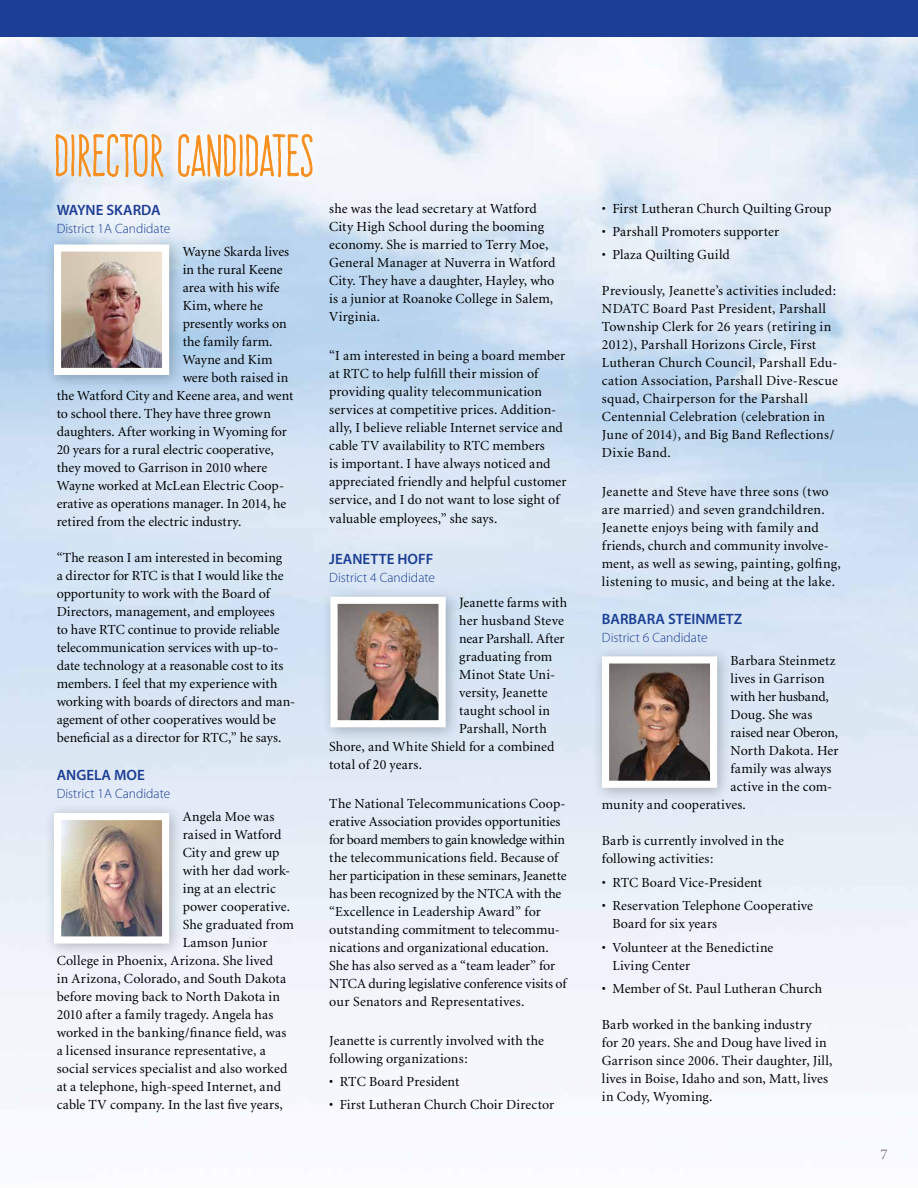
<style>
.page{position:relative;width:918px;height:1188px;background:#fff}
.page>*{position:absolute;margin:0;border:0;box-sizing:border-box;transform-origin:0 0}
.t1{font:51px "Frente H1";letter-spacing:-.02em;color:#f78f1e}
.t2{font:600 15px "Myriad Pro";color:#1c3e94}
.t3{font:15px "Minion Pro";color:#807d7f}
.t4{font:13.8px/18px "Minion";letter-spacing:.01em;color:#000}
.t5{font:13.8px "Minion";letter-spacing:-.01em;color:#000}
.t6{font:300 13.5px "Myriad Pro";color:#1c3e94}
.s1{font-size:14.25px}
</style>
<div class="page">
<svg style="left:46px;top:125px;width:276px;height:62px;fill:#eaf0f9"></svg>
<svg style="left:55px;top:114px;width:108px;height:108px"></svg>
<svg style="left:178px;top:117px;width:135px;height:105px"></svg>
<div style="left:0;top:0;width:918px;height:37px;background:#1c3e94"></div>
<div style="left:44px;top:234px;width:140px;height:156px;background:#000;opacity:.25"></div>
<img style="left:62px;top:252px;width:99px;height:115px">
<div style="left:54px;top:244px;width:115px;height:131px;border:7px solid #fff"></div>
<div style="left:44px;top:803px;width:140px;height:156px;background:#000;opacity:.25"></div>
<img style="left:62px;top:821px;width:99px;height:115px">
<div style="left:54px;top:813px;width:115px;height:131px;border:7px solid #fff"></div>
<div style="left:320px;top:587px;width:141px;height:156px;background:#000;opacity:.25"></div>
<img style="left:338px;top:605px;width:100px;height:114px">
<div style="left:330px;top:597px;width:116px;height:130px;border:7px solid #fff"></div>
<div style="left:592px;top:646px;width:140px;height:157px;background:#000;opacity:.25"></div>
<img style="left:610px;top:664px;width:99px;height:116px">
<div style="left:602px;top:656px;width:115px;height:132px;border:7px solid #fff"></div>
<h1 class="t1" style="left:53px;top:127px;width:262px">DIRECTOR CANDIDATES</h1>
<p class="t2" style="left:57px;top:201px;width:106px">WAYNE SKARDA</p>
<p class="t6" style="left:57px;top:221px;width:115px">District 1A Candidate</p>
<p class="t4" style="left:183px;top:243px;width:108px">Wayne Skarda lives</p>
<p class="t4" style="left:183px;top:261px;width:101px">in the rural Keene</p>
<p class="t4" style="left:183px;top:279px;width:99px">area with his wife</p>
<p class="t4" style="left:183px;top:297px;width:82px">Kim, where he</p>
<p class="t5" style="left:183px;top:317px;width:105px">presently works on</p>
<p class="t4" style="left:183px;top:333px;width:91px">the family farm.</p>
<p class="t4" style="left:183px;top:351px;width:91px">Wayne and Kim</p>
<p class="t4" style="left:183px;top:369px;width:107px">were both raised in</p>
<p class="t5" style="left:57px;top:389px;width:238px">the Watford City and Keene area, and went</p>
<p class="t4" style="left:57px;top:405px;width:216px">to school there. They have three grown</p>
<p class="t4" style="left:57px;top:423px;width:232px">daughters. After working in Wyoming for</p>
<p class="t4" style="left:57px;top:441px;width:219px">20 years for a rural electric cooperative,</p>
<p class="t4" style="left:57px;top:459px;width:212px">they moved to Garrison in 2010 where</p>
<p class="t4" style="left:57px;top:477px;width:229px">Wayne worked at McLean Electric Coop-</p>
<p class="t4" style="left:57px;top:495px;width:231px">erative as operations manager. In 2014, he</p>
<p class="t4" style="left:57px;top:513px;width:186px">retired from the electric industry.</p>
<p class="t4" style="left:57px;top:549px;width:240px">“The reason I am interested in becoming<br>a director for RTC is that I would like the opportunity to work with the Board of Directors, management, and employees<br>to have RTC continue to provide reliable telecommunication services with up-to&shy;date technology at a reasonable cost to its members. I feel that my experience with working with boards of directors and man&shy;agement of other cooperatives would be beneficial as a director for RTC,” he says.</p>
<p class="t2" style="left:57px;top:766px;width:90px">ANGELA MOE</p>
<p class="t6" style="left:57px;top:786px;width:115px">District 1A Candidate</p>
<p class="t4" style="left:183px;top:808px;width:93px">Angela Moe was</p>
<p class="t4" style="left:183px;top:826px;width:100px">raised in Watford</p>
<p class="t4" style="left:183px;top:844px;width:98px">City and grew up</p>
<p class="t4" style="left:183px;top:862px;width:109px">with her dad work-</p>
<p class="t4" style="left:183px;top:880px;width:95px">ing at an electric</p>
<p class="t4" style="left:183px;top:898px;width:109px">power cooperative.</p>
<p class="t4" style="left:183px;top:916px;width:113px">She graduated from</p>
<p class="t4" style="left:183px;top:934px;width:86px">Lamson Junior</p>
<p class="t4" style="left:57px;top:952px;width:218px">College in Phoenix, Arizona. She lived</p>
<p class="t4" style="left:57px;top:970px;width:231px">in Arizona, Colorado, and South Dakota</p>
<p class="t4" style="left:57px;top:988px;width:225px">before moving back to North Dakota in</p>
<p class="t4" style="left:57px;top:1006px;width:218px">2010 after a family tragedy. Angela has</p>
<p class="t4" style="left:57px;top:1024px;width:231px">worked in the banking/finance field, was</p>
<p class="t4" style="left:57px;top:1042px;width:211px">a licensed insurance representative, a</p>
<p class="t4" style="left:57px;top:1060px;width:232px">social services specialist and also worked</p>
<p class="t4" style="left:57px;top:1078px;width:226px">at a telephone, high-speed Internet, and</p>
<p class="t4" style="left:57px;top:1096px;width:228px">cable TV company. In the last five years,</p>
<p class="t4" style="left:329px;top:200px;width:228px">she was the lead secretary at Watford City High School during the booming economy. She is married to Terry Moe, General Manager at Nuverra in Watford City. They have a daughter, Hayley, who is a junior at Roanoke College in Salem, Virginia.</p>
<p class="t4" style="left:329px;top:347px;width:239px">“I am interested in being a board member at RTC to help fulfill their mission of providing quality telecommunication services at competitive prices. Addition&shy;ally, I believe reliable Internet service and cable TV availability to RTC members<br>is important. I have always noticed and appreciated friendly and helpful customer service, and I do not want to lose sight of</p>
<p class="t4" style="left:329px;top:510px;width:170px">valuable employees,” she says.</p>
<p class="t2" style="left:329px;top:550px;width:106px">JEANETTE HOFF</p>
<p class="t6" style="left:329px;top:570px;width:107px">District 4 Candidate</p>
<p class="t4" style="left:459px;top:594px;width:110px"><span class="s1">J</span>eanette farms with</p>
<p class="t4" style="left:459px;top:612px;width:106px">her husband Steve</p>
<p class="t4" style="left:459px;top:630px;width:107px">near Parshall. After</p>
<p class="t4" style="left:459px;top:648px;width:95px">graduating from</p>
<p class="t4" style="left:459px;top:666px;width:97px">Minot State Uni-</p>
<p class="t4" style="left:459px;top:684px;width:90px">versity, Jeanette</p>
<p class="t4" style="left:459px;top:702px;width:92px">taught school in</p>
<p class="t4" style="left:459px;top:720px;width:89px">Parshall, North</p>
<p class="t4" style="left:329px;top:738px;width:227px">Shore, and White Shield for a combined</p>
<p class="t4" style="left:329px;top:756px;width:94px">total of 20 years.</p>
<p class="t4" style="left:329px;top:795px;width:239px">The National Telecommunications Coop&shy;erative Association provides opportunities for board members to gain knowledge within the telecommunications field. Because of her participation in these seminars, Jeanette has been recognized by the NTCA with the “Excellence in Leadership Award” for outstanding commitment to telecommu&shy;nications and organizational education.<br>She has also served as a “team leader” for NTCA during legislative conference visits of our Senators and Representatives.</p>
<p class="t4" style="left:329px;top:1032px;width:216px">Jeanette is currently involved with the following organizations:</p>
<p class="t4" style="left:329px;top:1073px;width:132px">• RTC Board President</p>
<p class="t4" style="left:329px;top:1097px;width:226px">• First Lutheran Church Choir Director</p>
<p class="t4" style="left:602px;top:200px;width:231px">• First Lutheran Church Quilting Group</p>
<p class="t4" style="left:602px;top:223px;width:179px">• Parshall Promoters supporter</p>
<p class="t4" style="left:602px;top:247px;width:129px">• Plaza Quilting Guild</p>
<p class="t4" style="left:602px;top:283px;width:238px">Previously, Jeanette’s activities included:<br>NDATC Board Past President, Parshall Township Clerk for 26 years (retiring in 2012), Parshall Horizons Circle, First Lutheran Church Council, Parshall Edu&shy;cation Association, Parshall Dive-Rescue squad, Chairperson for the Parshall Centennial Celebration (celebration in June of 2014), and Big Band Reflections/ Dixie Band.</p>
<p class="t4" style="left:602px;top:484px;width:240px">Jeanette and Steve have three sons (two are married) and seven grandchildren.<br>Jeanette enjoys being with family and friends, church and community involve&shy;ment, as well as sewing, painting, golfing, listening to music, and being at the lake.</p>
<p class="t2" style="left:602px;top:611px;width:142px">BARBARA STEINMETZ</p>
<p class="t6" style="left:602px;top:630px;width:107px">District 6 Candidate</p>
<p class="t4" style="left:731px;top:653px;width:106px">Barbara Steinmetz</p>
<p class="t4" style="left:731px;top:671px;width:95px">lives in Garrison</p>
<p class="t5" style="left:731px;top:690px;width:100px">with her husband,</p>
<p class="t4" style="left:731px;top:707px;width:83px">Doug. She was</p>
<p class="t5" style="left:731px;top:726px;width:109px">raised near Oberon,</p>
<p class="t4" style="left:731px;top:743px;width:109px">North Dakota. Her</p>
<p class="t4" style="left:731px;top:761px;width:102px">family was always</p>
<p class="t4" style="left:731px;top:779px;width:103px">active in the com-</p>
<p class="t4" style="left:602px;top:797px;width:145px">munity and cooperatives.</p>
<p class="t4" style="left:602px;top:833px;width:184px">Barb is currently involved in the following activities:</p>
<p class="t4" style="left:602px;top:874px;width:162px">• RTC Board Vice-President</p>
<p class="t4" style="left:612px;top:897px;width:202px;text-indent:-10px">• Reservation Telephone Cooperative<br>Board for six years</p>
<p class="t4" style="left:612px;top:939px;width:163px;text-indent:-10px">• Volunteer at the Benedictine<br>Living Center</p>
<p class="t4" style="left:602px;top:980px;width:222px">• Member of St. Paul Lutheran Church</p>
<p class="t4" style="left:602px;top:1016px;width:232px">Barb worked in the banking industry<br>for 20 years. She and Doug have lived in Garrison since 2006. Their daughter, Jill, lives in Boise, Idaho and son, Matt, lives in Cody, Wyoming.</p>
<p class="t3" style="left:881px;top:1144px;width:9px">7</p>
</div>
